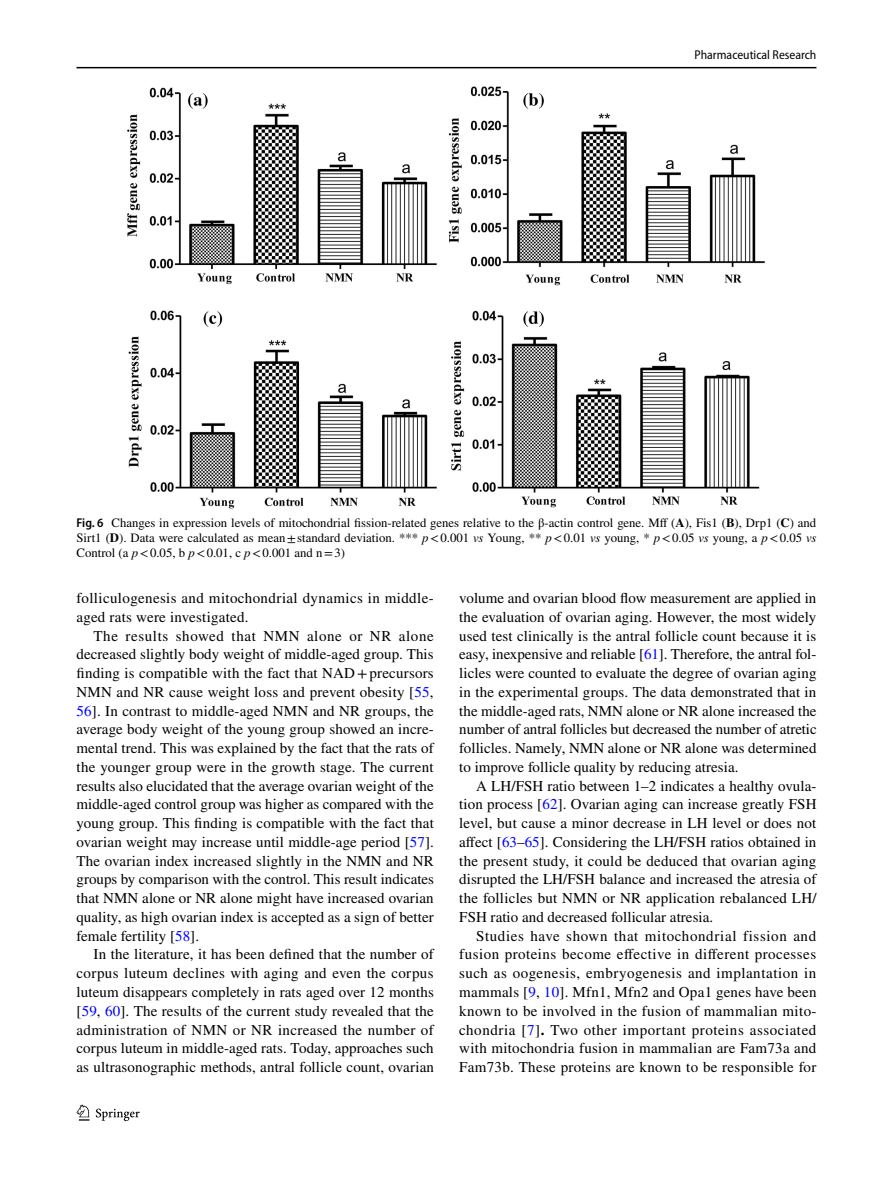
<style>
.page{position:relative;width:893px;height:1187px;background:#fff}
.page>*{position:absolute;margin:0;border:0;box-sizing:border-box;transform-origin:0 0}
.t1{font:15px/18.8px "STIX";letter-spacing:.01em;color:#000;text-align:justify}
.t2{font:12.75px/15px "STIX";color:#000;text-align:justify}
.t3{font:semi-condensed 12.75px "Myriad Pro";color:#000}
.s1{font-family:"Myriad Pro";font-weight:600;font-stretch:semi-condensed}
.s2{font-weight:700}
.s3{font-style:italic}
.s4{color:#00f}
</style>
<div class="page">
<hr style="left:77px;top:67px;width:739px;height:1px;background:#000">
<svg style="left:77px;top:1104px;width:12px;height:16px"></svg>
<svg style="left:96px;top:1108px;width:44px;height:12px"></svg>
<img style="left:128px;top:87px;width:637px;height:421px">
<p class="t3" style="left:694px;top:48px;width:123px">Pharmaceutical Research</p>
<p class="t2" style="left:77px;top:516px;width:741px"><span class="s1">Fig. 6</span> Changes in expression levels of mitochondrial fission-related genes relative to the β-actin control gene. Mff (<span class="s2">A</span>), Fis1 (<span class="s2">B</span>), Drp1 (<span class="s2">C</span>) and Sirt1 (<span class="s2">D</span>). Data were calculated as mean±standard deviation. *** <span class="s3">p</span>&lt;0.001 <span class="s3">vs</span> Young, ** <span class="s3">p</span>&lt;0.01 <span class="s3">vs</span> young, * <span class="s3">p</span>&lt;0.05 <span class="s3">vs</span> young, a <span class="s3">p</span>&lt;0.05 <span class="s3">vs </span>Control (a <span class="s3">p</span>&lt;0.05, b <span class="s3">p</span>&lt;0.01, c <span class="s3">p</span>&lt;0.001 and n=3)</p>
<p class="t1" style="left:77px;top:589px;width:359px">folliculogenesis and mitochondrial dynamics in middle&shy;aged rats were investigated.</p>
<p class="t1" style="left:77px;top:627px;width:359px;text-indent:17px">The results showed that NMN alone or NR alone decreased slightly body weight of middle-aged group. This finding is compatible with the fact that NAD+precursors NMN and NR cause weight loss and prevent obesity [<span class="s4">55</span>, <span class="s4">56</span>]. In contrast to middle-aged NMN and NR groups, the average body weight of the young group showed an incre&shy;mental trend. This was explained by the fact that the rats of the younger group were in the growth stage. The current results also elucidated that the average ovarian weight of the middle-aged control group was higher as compared with the young group. This finding is compatible with the fact that ovarian weight may increase until middle-age period [<span class="s4">57</span>].<br>The ovarian index increased slightly in the NMN and NR groups by comparison with the control. This result indicates that NMN alone or NR alone might have increased ovarian quality, as high ovarian index is accepted as a sign of better female fertility [<span class="s4">58</span>].</p>
<p class="t1" style="left:77px;top:946px;width:359px;text-indent:17px">In the literature, it has been defined that the number of corpus luteum declines with aging and even the corpus luteum disappears completely in rats aged over 12 months [<span class="s4">59</span>, <span class="s4">60</span>]. The results of the current study revealed that the administration of NMN or NR increased the number of corpus luteum in middle-aged rats. Today, approaches such as ultrasonographic methods, antral follicle count, ovarian</p>
<p class="t1" style="left:459px;top:589px;width:359px">volume and ovarian blood flow measurement are applied in the evaluation of ovarian aging. However, the most widely used test clinically is the antral follicle count because it is easy, inexpensive and reliable [<span class="s4">61</span>]. Therefore, the antral fol&shy;licles were counted to evaluate the degree of ovarian aging in the experimental groups. The data demonstrated that in the middle-aged rats, NMN alone or NR alone increased the number of antral follicles but decreased the number of atretic follicles. Namely, NMN alone or NR alone was determined to improve follicle quality by reducing atresia.</p>
<p class="t1" style="left:459px;top:777px;width:359px;text-indent:17px">A LH/FSH ratio between 1–2 indicates a healthy ovula&shy;tion process [<span class="s4">62</span>]. Ovarian aging can increase greatly FSH level, but cause a minor decrease in LH level or does not affect [<span class="s4">63</span>–<span class="s4">65</span>]. Considering the LH/FSH ratios obtained in the present study, it could be deduced that ovarian aging disrupted the LH/FSH balance and increased the atresia of the follicles but NMN or NR application rebalanced LH/ FSH ratio and decreased follicular atresia.</p>
<p class="t1" style="left:459px;top:927px;width:359px;text-indent:17px">Studies have shown that mitochondrial fission and fusion proteins become effective in different processes such as oogenesis, embryogenesis and implantation in mammals [<span class="s4">9</span>, <span class="s4">10</span>]. Mfn1, Mfn2 and Opa1 genes have been known to be involved in the fusion of mammalian mito&shy;chondria [<span class="s4">7</span>]<span class="s2">.</span> Two other important proteins associated with mitochondria fusion in mammalian are Fam73a and Fam73b. These proteins are known to be responsible for</p>
</div>
